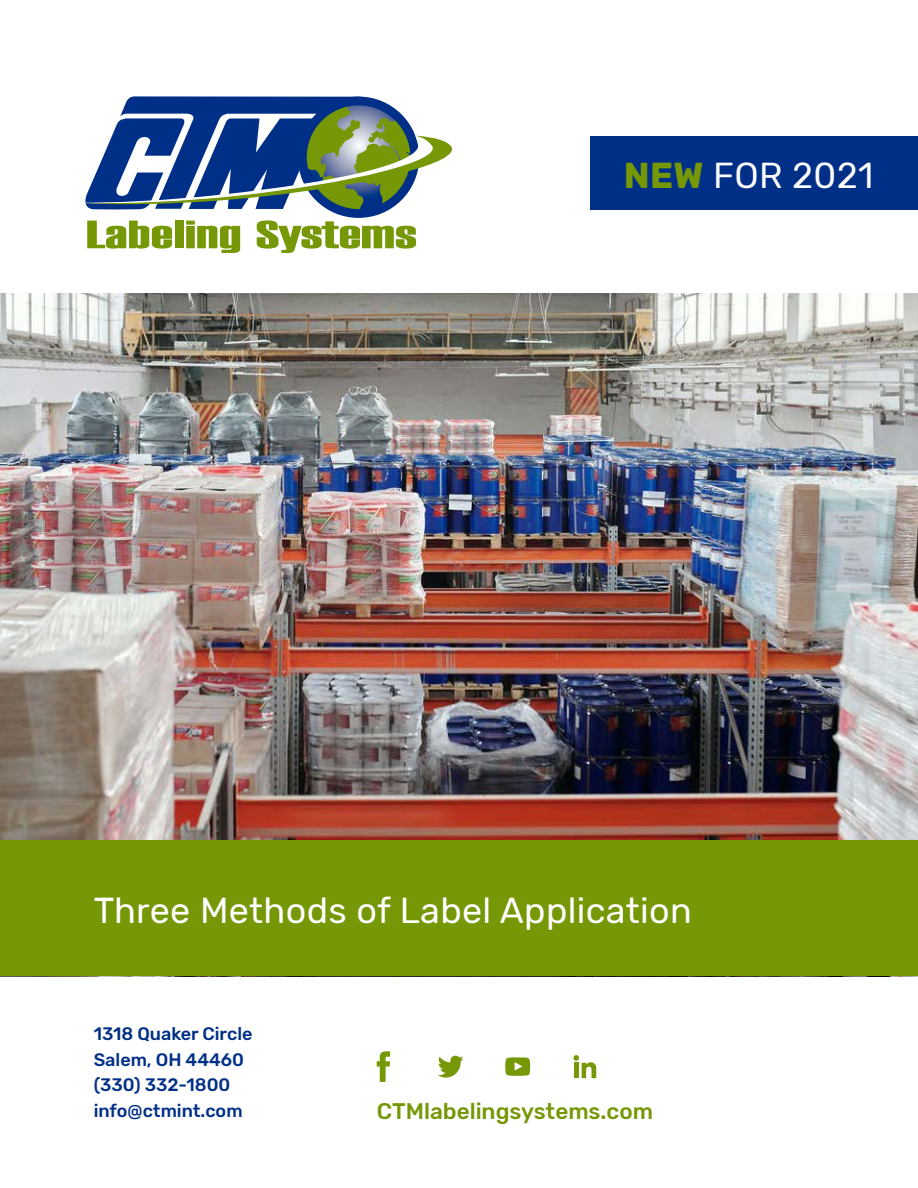
<style>
.page{position:relative;width:918px;height:1188px;background:#fff}
.page>*{position:absolute;margin:0;border:0;box-sizing:border-box;transform-origin:0 0}
.t1{font:36px "Rubik";letter-spacing:.01em;color:#fff}
.t2{font:500 22.5px "Rubik";color:#769807}
.t3{font:500 18px/25.5px "Rubik";color:#002f87}
.s1{font-weight:700;color:#769807}
</style>
<div class="page">
<img style="left:0;top:293px;width:918px;height:547px">
<svg style="left:87px;top:221px;width:85px;height:28px"></svg>
<div style="left:175px;top:221px;width:8px;height:27px;background:#769807"></div>
<svg style="left:186px;top:221px;width:54px;height:32px"></svg>
<svg style="left:257px;top:220px;width:159px;height:33px"></svg>
<svg style="left:85px;top:96px;width:367px;height:117px"></svg>
<div style="left:0;top:840px;width:918px;height:136px;background:#769807"></div>
<svg style="left:438px;top:1056px;width:25px;height:22px"></svg>
<svg style="left:505px;top:1057px;width:25px;height:19px"></svg>
<svg style="left:377px;top:1051px;width:13px;height:31px"></svg>
<svg style="left:573px;top:1055px;width:23px;height:23px"></svg>
<div style="left:591px;top:136px;width:327px;height:74px;background:#002f87"></div>
<h1 class="t1" style="left:624px;top:156px;width:251px"><span class="s1">NEW</span> FOR 2021</h1>
<h1 class="t1" style="left:94px;top:890px;width:600px">Three Methods of Label Application</h1>
<p class="t3" style="left:94px;top:1022px;width:160px">1318 Quaker Circle<br>Salem, OH 44460 (330) 332-1800 info@ctmint.com</p>
<p class="t2" style="left:377px;top:1098px;width:278px">CTMlabelingsystems.com</p>
</div>
